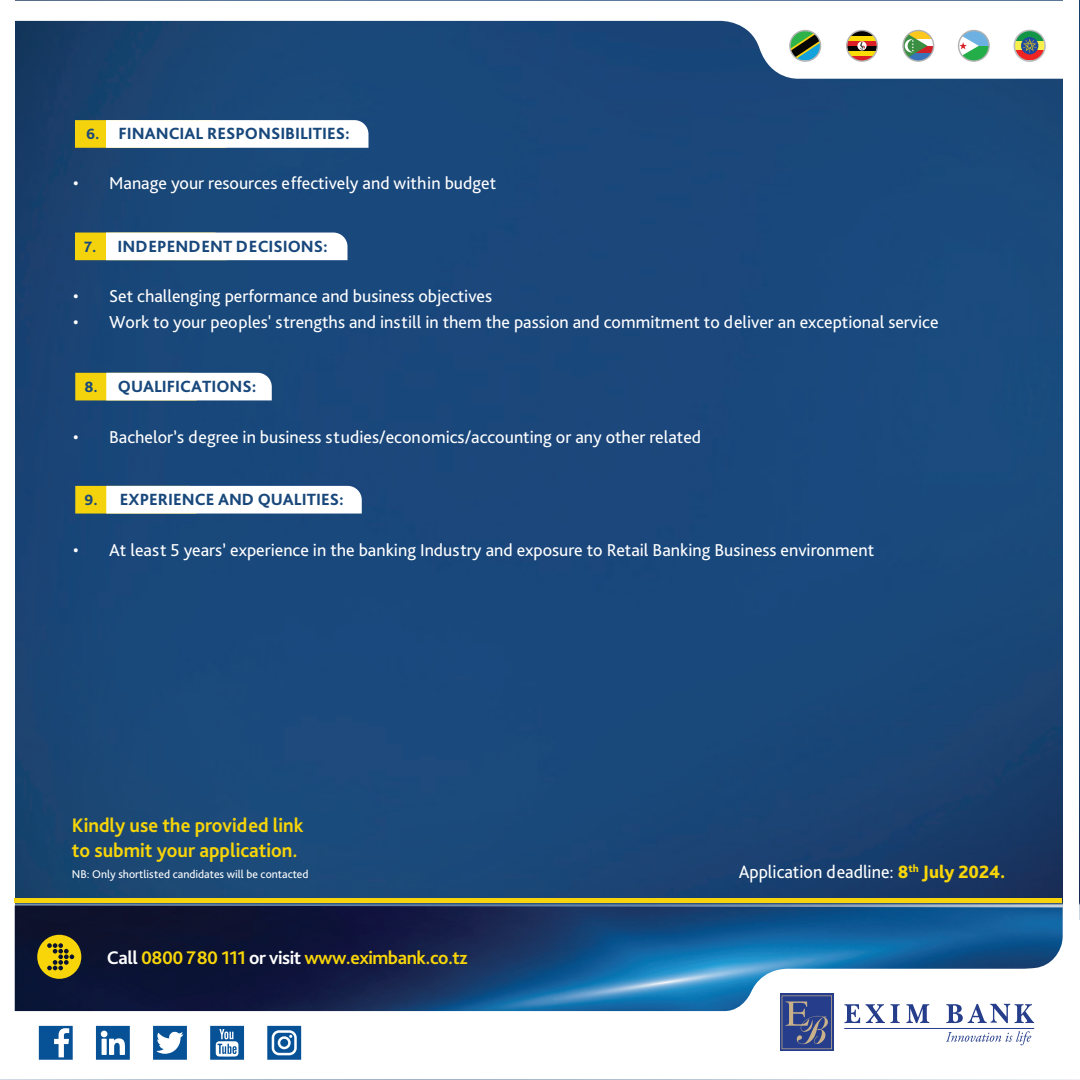
<style>
.page{position:relative;width:1080px;height:1080px;background:#fff}
.page>*{position:absolute;margin:0;border:0;box-sizing:border-box;transform-origin:0 0}
.t1{font:700 20.5px/24.6px "Bliss Pro";color:#f8d508;scale:.96 1}
.t2{font:700 19.2px "Bliss Pro";letter-spacing:-.025em;color:#f8d508}
.t3{font:18.7px "Bliss Pro";color:#fff;scale:.96 1}
.t4{font:18px "Bliss Pro";color:#fff}
.t5{font:800 17px "Bliss Pro";color:#19487c}
.t6{font:11.7px "Bliss Pro";color:#fff}
.s1{font-size:15.6px}
.s2{color:#fff}
.s3{font-weight:800;color:#f8d508}
</style>
<div class="page">
<img style="left:0;top:0;width:1080px;height:1080px">
<div style="left:0;top:1px;width:15px;height:1078px;background:#fff"></div>
<div style="left:1063px;top:0;width:16px;height:1079px;background:#fff"></div>
<div style="left:0;top:920px;width:1080px;height:159px;background:#fff"></div>
<svg style="left:39px;top:1026px;width:34px;height:34px"></svg>
<svg style="left:96px;top:1026px;width:34px;height:34px"></svg>
<svg style="left:153px;top:1026px;width:34px;height:34px"></svg>
<svg style="left:210px;top:1026px;width:34px;height:34px"></svg>
<svg style="left:267px;top:1026px;width:34px;height:34px"></svg>
<svg style="left:780px;top:1011px;width:54px;height:40px"></svg>
<svg style="left:782px;top:1011px;width:50px;height:38px"></svg>
<hr style="left:844px;top:1028px;width:190px;height:1px;background:#253d8b">
<svg style="left:946px;top:1031px;width:85px;height:14px"></svg>
<svg style="left:844px;top:1011px;width:16px;height:12px"></svg>
<svg style="left:866px;top:1011px;width:19px;height:12px"></svg>
<svg style="left:891px;top:1011px;width:9px;height:12px"></svg>
<svg style="left:906px;top:1011px;width:23px;height:12px"></svg>
<svg style="left:946px;top:1011px;width:88px;height:12px"></svg>
<img style="left:15px;top:905px;width:1048px;height:106px">
<svg style="left:37px;top:935px;width:44px;height:44px"></svg>
<hr style="left:15px;top:899px;width:1047px;height:4px;background:#f7d40c">
<svg style="left:15px;top:1px;width:1048px;height:80px"></svg>
<svg style="left:846px;top:30px;width:32px;height:32px"></svg>
<svg style="left:789px;top:30px;width:32px;height:32px"></svg>
<svg style="left:902px;top:30px;width:32px;height:32px"></svg>
<svg style="left:958px;top:30px;width:32px;height:32px"></svg>
<div style="left:1014px;top:30px;width:32px;height:32px;border:3px solid #babcbe;border-radius:50%"></div>
<svg style="left:1015px;top:31px;width:29px;height:10px"></svg>
<div style="left:1015px;top:41px;width:29px;height:10px;background:#f7ef4a"></div>
<svg style="left:1015px;top:51px;width:29px;height:9px"></svg>
<div style="left:1021px;top:37px;width:17px;height:17px;background:#1f4aa0;border-radius:50%"></div>
<svg style="left:1023px;top:39px;width:13px;height:14px"></svg>
<svg style="left:75px;top:120px;width:294px;height:28px"></svg>
<svg style="left:75px;top:233px;width:273px;height:27px"></svg>
<svg style="left:75px;top:373px;width:197px;height:27px"></svg>
<svg style="left:75px;top:486px;width:287px;height:28px"></svg>
<p class="t5" style="left:86px;top:123px;width:265px"><span class="s1">6.</span> FINANCIAL RESPONSIBILITIES:</p>
<p class="t4" style="left:73px;top:172px;width:424px">• Manage your resources effectively and within budget</p>
<p class="t5" style="left:84px;top:235px;width:245px"><span class="s1">7.</span> INDEPENDENT DECISIONS:</p>
<p class="t4" style="left:73px;top:285px;width:420px">• Set challenging performance and business objectives</p>
<p class="t4" style="left:73px;top:311px;width:867px">• Work to your peoples' strengths and instill in them the passion and commitment to deliver an exceptional service</p>
<p class="t5" style="left:84px;top:376px;width:174px"><span class="s1">8.</span> QUALIFICATIONS:</p>
<p class="t4" style="left:73px;top:426px;width:630px">• Bachelor’s degree in business studies/economics/accounting or any other related</p>
<p class="t5" style="left:84px;top:489px;width:261px"><span class="s1">9.</span> EXPERIENCE AND QUALITIES:</p>
<p class="t4" style="left:73px;top:539px;width:802px">• At least 5 years’ experience in the banking Industry and exposure to Retail Banking Business environment</p>
<p class="t1" style="left:72px;top:813px;width:243px">Kindly use the provided link to submit your application.</p>
<p class="t6" style="left:72px;top:867px;width:238px">NB: Only shortlisted candidates will be contacted</p>
<p class="t2" style="left:107px;top:945px;width:362px"><span class="s2">Call</span> 0800 780 111 <span class="s2">or visit</span> www.eximbank.co.tz</p>
<p class="t3" style="left:739px;top:860px;width:279px">Application deadline: <span class="s3">8</span><sup>th</sup> <span class="s3">July 2024.</span></p>
</div>
